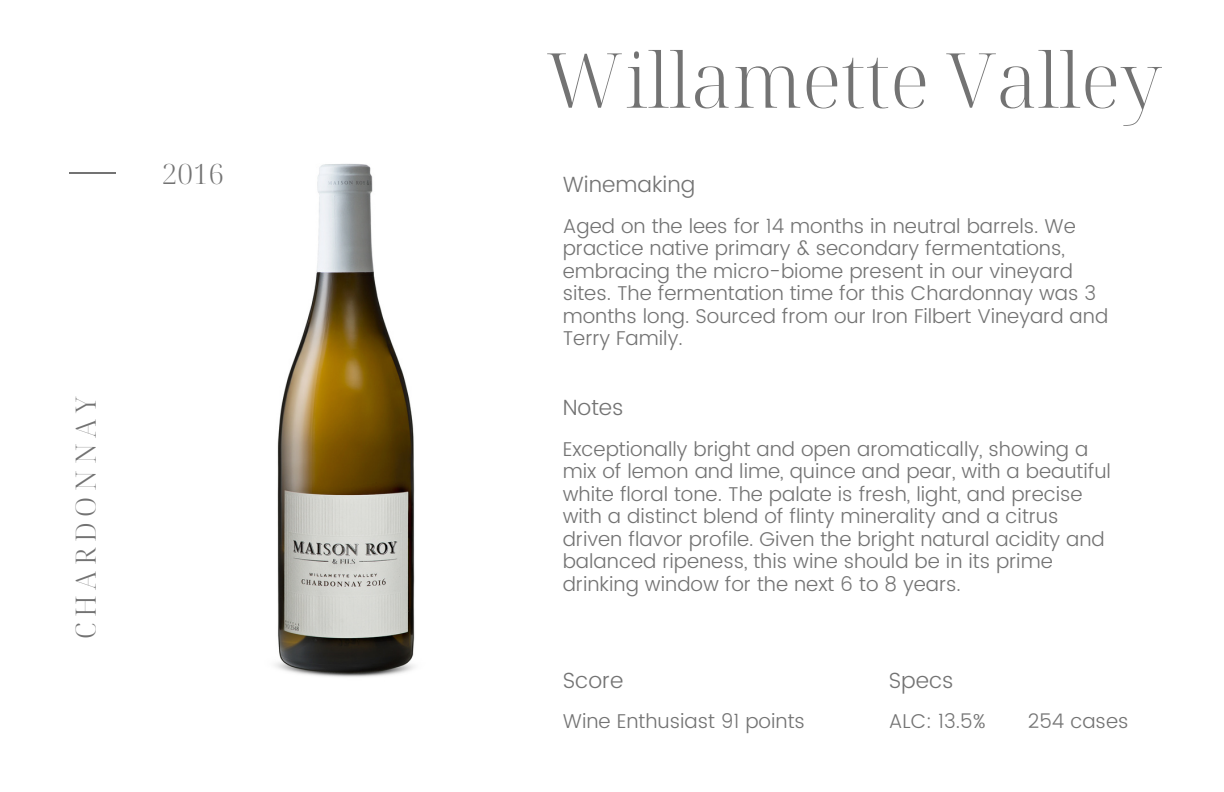
<style>
.page{position:relative;width:1224px;height:792px;background:#fff}
.page>*{position:absolute;margin:0;border:0;box-sizing:border-box;transform-origin:0 0}
.t1{font:300 76px "Noto Serif Display";color:#737373}
.t2{font:300 28px "Noto Serif Display";letter-spacing:.2em;color:#737373}
.t3{font:300 22px "Poppins";color:#737373}
.t4{font:300 20px/22.4px "Poppins";color:#737373}
</style>
<div class="page">
<hr style="left:69px;top:173px;width:64px;height:1px;background:#737373">
<img style="left:117px;top:163px;width:298px;height:514px">
<p class="t2" style="left:162px;top:154px;width:64px">2016</p>
<p class="t2" style="left:66px;top:639px;width:244px;rotate:-90deg">CHARDONNAY</p>
<p class="t1" style="left:546px;top:27px;width:618px">Willamette Valley</p>
<p class="t3" style="left:563px;top:172px;width:134px">Winemaking</p>
<p class="t4" style="left:563px;top:215px;width:547px">Aged on the lees for 14 months in neutral barrels. We practice native primary &amp; secondary fermentations, embracing the micro-biome present in our vineyard sites. The fermentation time for this Chardonnay was 3 months long. Sourced from our Iron Filbert Vineyard and Terry Family.</p>
<p class="t3" style="left:563px;top:395px;width:62px">Notes</p>
<p class="t4" style="left:563px;top:438px;width:550px">Exceptionally bright and open aromatically, showing a mix of lemon and lime, quince and pear, with a beautiful white floral tone. The palate is fresh, light, and precise with a distinct blend of flinty minerality and a citrus driven flavor profile. Given the bright natural acidity and balanced ripeness, this wine should be in its prime drinking window for the next 6 to 8 years.</p>
<p class="t3" style="left:563px;top:667px;width:62px">Score</p>
<p class="t4" style="left:563px;top:710px;width:244px">Wine Enthusiast 91 points</p>
<p class="t3" style="left:889px;top:667px;width:66px">Specs</p>
<p class="t4" style="left:889px;top:710px;width:99px">ALC: 13.5%</p>
<p class="t4" style="left:1028px;top:710px;width:102px">254 cases</p>
</div>
